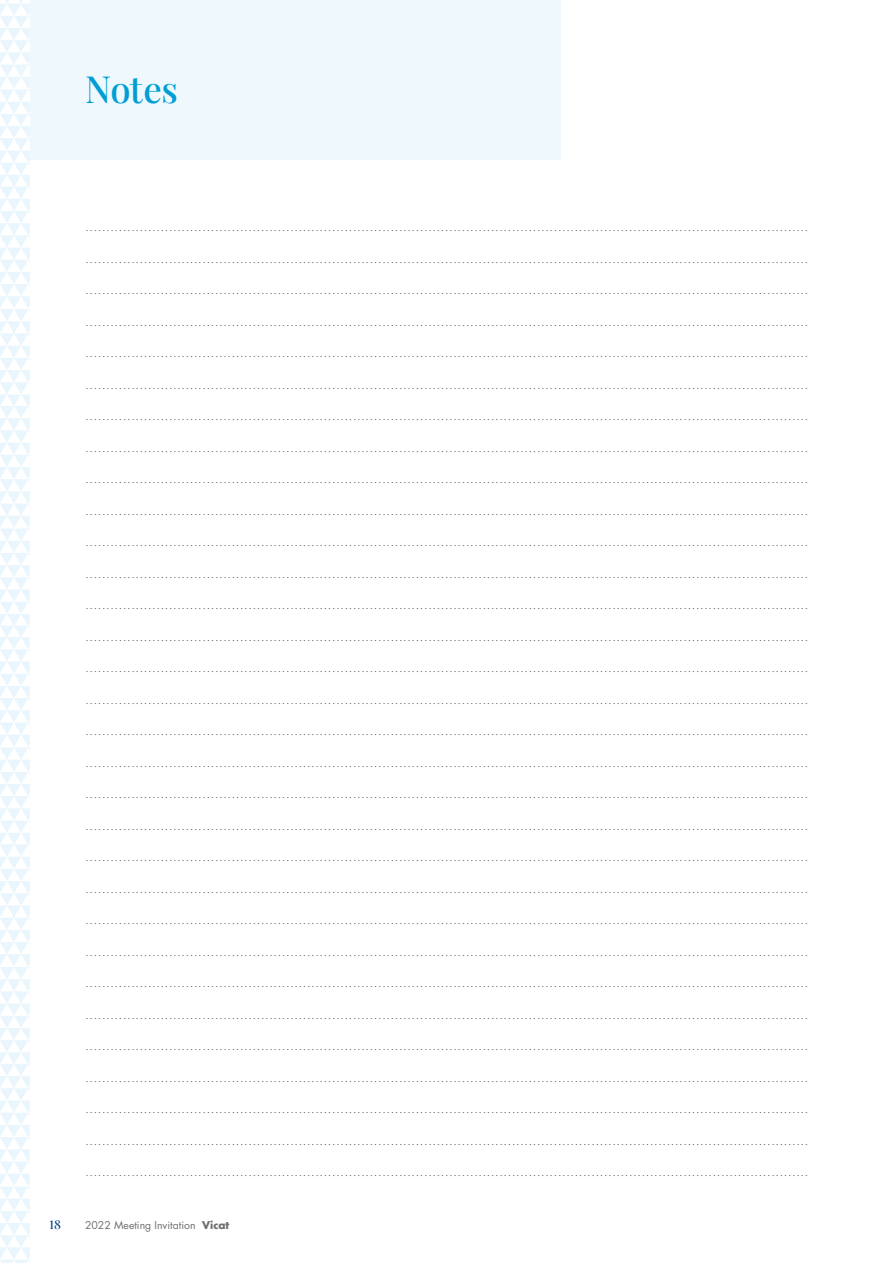
<style>
.page{position:relative;width:893px;height:1263px;background:#fff}
.page>*{position:absolute;margin:0;border:0;box-sizing:border-box;transform-origin:0 0}
.t1{font:500 36.6px "Playfair Display";letter-spacing:-.015em;color:#009ed4}
.t2{font:300 13.5px "Futura Std";color:#4a4a49}
.t3{font:500 12px "Playfair Display";color:#004587}
.t4{font:10.5px "Futura Std";color:#706f6f}
.s1{font-weight:700}
</style>
<div class="page">
<div style="left:0;top:0;width:560px;height:159px;background:#eef8fd"></div>
<svg style="left:0;top:0;width:30px;height:1263px"></svg>
<h1 class="t1" style="left:85px;top:61px;width:95px">Notes</h1>
<p class="t2" style="left:85px;top:218px;width:725px">.............................................................................................................................................................................</p>
<p class="t2" style="left:85px;top:250px;width:725px">.............................................................................................................................................................................</p>
<p class="t2" style="left:85px;top:281px;width:725px">.............................................................................................................................................................................</p>
<p class="t2" style="left:85px;top:313px;width:725px">.............................................................................................................................................................................</p>
<p class="t2" style="left:85px;top:344px;width:725px">.............................................................................................................................................................................</p>
<p class="t2" style="left:85px;top:376px;width:725px">.............................................................................................................................................................................</p>
<p class="t2" style="left:85px;top:407px;width:725px">.............................................................................................................................................................................</p>
<p class="t2" style="left:85px;top:439px;width:725px">.............................................................................................................................................................................</p>
<p class="t2" style="left:85px;top:470px;width:725px">.............................................................................................................................................................................</p>
<p class="t2" style="left:85px;top:502px;width:725px">.............................................................................................................................................................................</p>
<p class="t2" style="left:85px;top:533px;width:725px">.............................................................................................................................................................................</p>
<p class="t2" style="left:85px;top:565px;width:725px">.............................................................................................................................................................................</p>
<p class="t2" style="left:85px;top:596px;width:725px">.............................................................................................................................................................................</p>
<p class="t2" style="left:85px;top:628px;width:725px">.............................................................................................................................................................................</p>
<p class="t2" style="left:85px;top:659px;width:725px">.............................................................................................................................................................................</p>
<p class="t2" style="left:85px;top:691px;width:725px">.............................................................................................................................................................................</p>
<p class="t2" style="left:85px;top:722px;width:725px">.............................................................................................................................................................................</p>
<p class="t2" style="left:85px;top:753px;width:725px">.............................................................................................................................................................................</p>
<p class="t2" style="left:85px;top:785px;width:725px">.............................................................................................................................................................................</p>
<p class="t2" style="left:85px;top:816px;width:725px">.............................................................................................................................................................................</p>
<p class="t2" style="left:85px;top:848px;width:725px">.............................................................................................................................................................................</p>
<p class="t2" style="left:85px;top:879px;width:725px">.............................................................................................................................................................................</p>
<p class="t2" style="left:85px;top:911px;width:725px">.............................................................................................................................................................................</p>
<p class="t2" style="left:85px;top:942px;width:725px">.............................................................................................................................................................................</p>
<p class="t2" style="left:85px;top:974px;width:725px">.............................................................................................................................................................................</p>
<p class="t2" style="left:85px;top:1005px;width:725px">.............................................................................................................................................................................</p>
<p class="t2" style="left:85px;top:1037px;width:725px">.............................................................................................................................................................................</p>
<p class="t2" style="left:85px;top:1068px;width:725px">.............................................................................................................................................................................</p>
<p class="t2" style="left:85px;top:1100px;width:725px">.............................................................................................................................................................................</p>
<p class="t2" style="left:85px;top:1131px;width:725px">.............................................................................................................................................................................</p>
<p class="t2" style="left:85px;top:1163px;width:725px">.............................................................................................................................................................................</p>
<p class="t3" style="left:50px;top:1215px;width:13px">18</p>
<p class="t4" style="left:85px;top:1219px;width:146px">2022 Meeting Invitation <span class="s1">Vicat</span></p>
</div>
